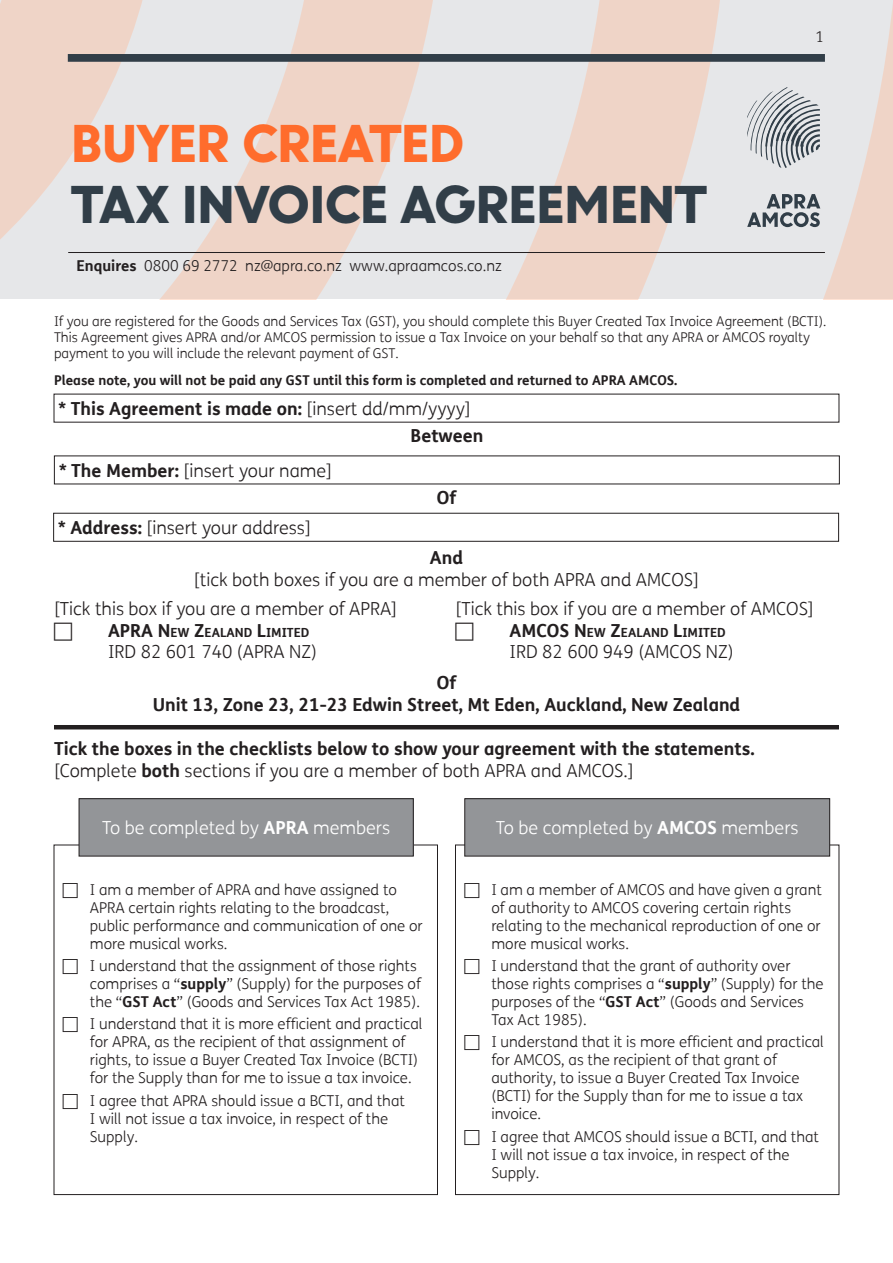
<style>
.page{position:relative;width:893px;height:1263px;background:#fff}
.page>*{position:absolute;margin:0;border:0;box-sizing:border-box;transform-origin:0 0}
.t1{font:900 48px "U8";color:#313e48}
.t2{font:900 48px "U8";letter-spacing:.005em;color:#ff6c2c}
.t3{font:700 18px/21.6px "FS Me";color:#231f20}
.t4{font:300 18px "FS Me";color:#231f20}
.t5{font:300 18px "FS Me";color:#fff}
.t6{font:300 15px/18px "FS Me";color:#231f20}
.t7{font:300 13.5px/16.2px "FS Me";color:#231f20}
.t8{font:700 13.5px "FS Me";color:#231f20}
.t9{font:700 12.6px "FS Me";color:#231f20}
.s1{font-weight:700}
.s2{font-weight:300}
.s3{font-size:18px}
</style>
<div class="page">
<svg style="left:0;top:0;width:893px;height:299px;background:#e9dfda"></svg>
<svg style="left:747px;top:194px;width:73px;height:33px;background:#9da3a8"></svg>
<svg style="left:747px;top:87px;width:73px;height:81px;background:#babec2"></svg>
<hr style="left:68px;top:252px;width:757px;height:1px;background:#231f20">
<div style="left:68px;top:54px;width:757px;height:8px;background:#313e48"></div>
<div style="left:53px;top:513px;width:786px;height:29px;border:1px solid #231f20"></div>
<hr style="left:54px;top:725px;width:785px;height:4px;background:#231f20">
<div style="left:79px;top:799px;width:334px;height:57px;background:#939598"></div>
<div style="left:79px;top:798px;width:335px;height:58px;border:1px solid #231f20"></div>
<div style="left:465px;top:799px;width:365px;height:57px;background:#939598"></div>
<div style="left:464px;top:798px;width:366px;height:58px;border:1px solid #231f20"></div>
<h1 class="t2" style="left:71px;top:106px;width:394px">BUYER CREATED</h1>
<h1 class="t1" style="left:71px;top:167px;width:637px">TAX INVOICE AGREEMENT</h1>
<p class="t6" style="left:76px;top:256px;width:427px"><span class="s1">Enquires</span> 0800 69 2772 nz@apra.co.nz www.apraamcos.co.nz</p>
<p class="t6" style="left:816px;top:27px;width:10px">1</p>
<p class="t7" style="left:54px;top:313px;width:774px">If you are registered for the Goods and Services Tax (GST), you should complete this Buyer Created Tax Invoice Agreement (BCTI).<br>This Agreement gives APRA and/or AMCOS permission to issue a Tax Invoice on your behalf so that any APRA or AMCOS royalty payment to you will include the relevant payment of GST.</p>
<p class="t8" style="left:54px;top:370px;width:625px">Please note, you will not be paid any GST until this form is completed and returned to APRA AMCOS.</p>
<p class="t3" style="left:59px;top:397px;width:414px">* This Agreement is made on: <span class="s2">[insert dd/mm/yyyy]</span></p>
<p class="t4" style="left:59px;top:458px;width:275px"><span class="s1">* The Member:</span> [insert your name]</p>
<p class="t4" style="left:58px;top:515px;width:254px"><span class="s1">* Address:</span> [insert your address]</p>
<p class="t3" style="left:410px;top:424px;width:74px">Between</p>
<p class="t3" style="left:437px;top:486px;width:21px">Of</p>
<p class="t3" style="left:430px;top:546px;width:35px">And</p>
<p class="t4" style="left:194px;top:567px;width:507px">[tick both boxes if you are a member of both APRA and AMCOS]</p>
<p class="t4" style="left:54px;top:597px;width:345px">[Tick this box if you are a member of APRA]</p>
<p class="t9" style="left:108px;top:623px;width:203px"><span class="s3">APRA</span> <span class="s3">N</span>EW <span class="s3">Z</span>EALAND <span class="s3">L</span>IMITED</p>
<p class="t4" style="left:108px;top:640px;width:211px">IRD 82 601 740 (APRA NZ)</p>
<p class="t4" style="left:455px;top:597px;width:360px">[Tick this box if you are a member of AMCOS]</p>
<p class="t9" style="left:509px;top:623px;width:218px"><span class="s3">AMCOS</span> <span class="s3">N</span>EW <span class="s3">Z</span>EALAND <span class="s3">L</span>IMITED</p>
<p class="t4" style="left:509px;top:640px;width:226px">IRD 82 600 949 (AMCOS NZ)</p>
<p class="t3" style="left:437px;top:671px;width:21px">Of</p>
<p class="t3" style="left:153px;top:692px;width:589px">Unit 13, Zone 23, 21-23 Edwin Street, Mt Eden, Auckland, New Zealand</p>
<p class="t3" style="left:54px;top:737px;width:702px">Tick the boxes in the checklists below to show your agreement with the statements. <span class="s2">[Complete</span> both <span class="s2">sections if you are a member of both APRA and AMCOS.]</span></p>
<p class="t5" style="left:102px;top:815px;width:290px">To be completed by <span class="s1">APRA</span> members</p>
<p class="t5" style="left:496px;top:815px;width:304px">To be completed by <span class="s1">AMCOS</span> members</p>
<p class="t6" style="left:90px;top:880px;width:334px">I am a member of APRA and have assigned to APRA certain rights relating to the broadcast, public performance and communication of one or more musical works.</p>
<p class="t6" style="left:90px;top:956px;width:333px">I understand that the assignment of those rights comprises a “<span class="s1">supply</span>” (Supply) for the purposes of the “<span class="s1">GST Act</span>” (Goods and Services Tax Act 1985).</p>
<p class="t6" style="left:90px;top:1015px;width:334px">I understand that it is more efficient and practical for APRA, as the recipient of that assignment of rights, to issue a Buyer Created Tax Invoice (BCTI) for the Supply than for me to issue a tax invoice.</p>
<p class="t6" style="left:90px;top:1091px;width:317px">I agree that APRA should issue a BCTI, and that<br>I will not issue a tax invoice, in respect of the<br>Supply.</p>
<p class="t6" style="left:491px;top:880px;width:332px">I am a member of AMCOS and have given a grant of authority to AMCOS covering certain rights relating to the mechanical reproduction of one or more musical works.</p>
<p class="t6" style="left:491px;top:956px;width:334px">I understand that the grant of authority over those rights comprises a “<span class="s1">supply</span>” (Supply) for the purposes of the “<span class="s1">GST Act</span>” (Goods and Services Tax Act 1985).</p>
<p class="t6" style="left:491px;top:1033px;width:334px">I understand that it is more efficient and practical for AMCOS, as the recipient of that grant of authority, to issue a Buyer Created Tax Invoice (BCTI) for the Supply than for me to issue a tax invoice.</p>
<p class="t6" style="left:491px;top:1127px;width:329px">I agree that AMCOS should issue a BCTI, and that<br>I will not issue a tax invoice, in respect of the<br>Supply.</p>
</div>
